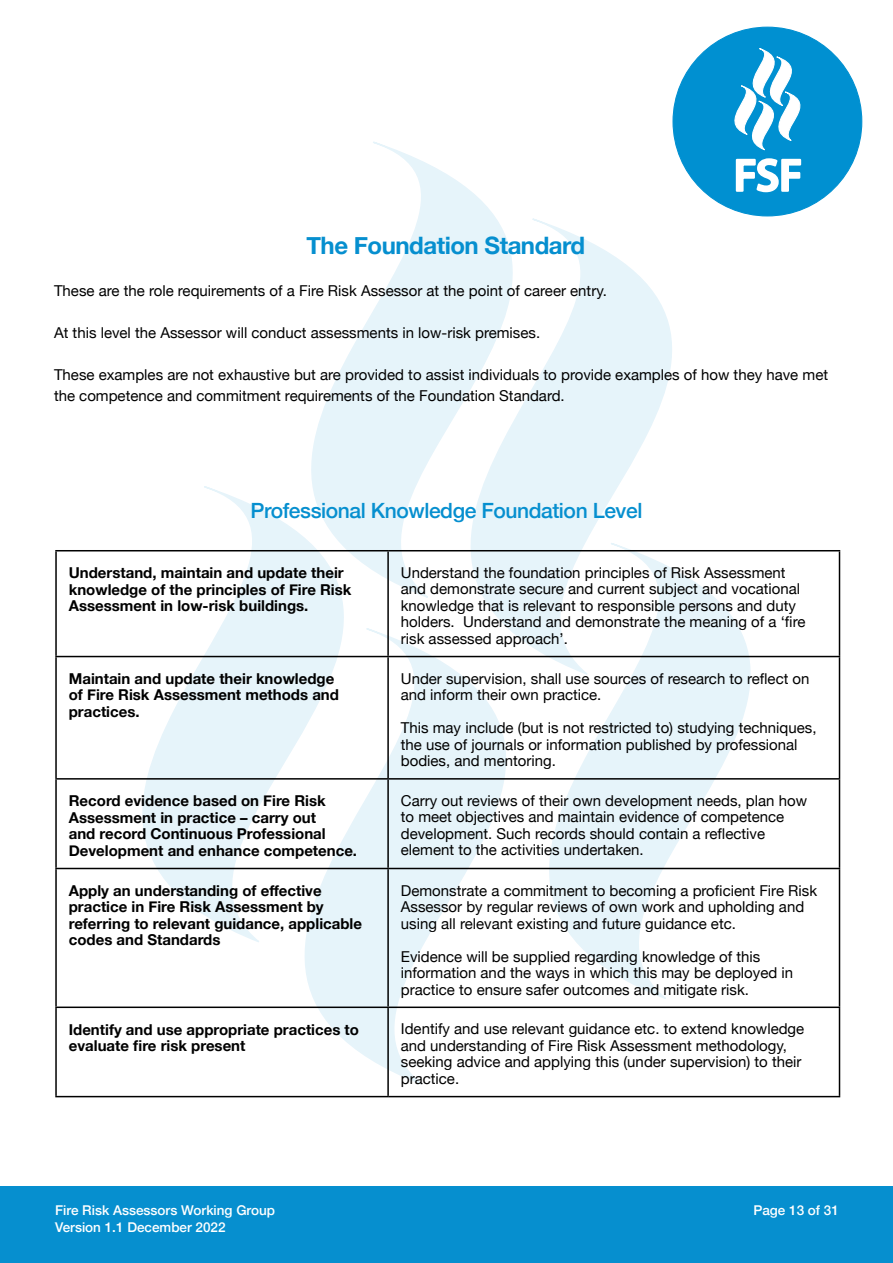
<style>
.page{position:relative;width:893px;height:1263px;background:#fff}
.page>*{position:absolute;margin:0;border:0;box-sizing:border-box;transform-origin:0 0}
.t1{font:700 24px "Helvetica Neue";letter-spacing:-.02em;color:#068fcf}
.t2{font:500 21px "Helvetica Neue";letter-spacing:-.02em;color:#068fcf}
.t3{font:15px/16.5px "Helvetica Neue";color:#000}
.t4{font:700 15px/16.5px "Helvetica Neue";color:#000}
.t5{font:500 13.5px/16.2px "Helvetica Neue";color:#fff}
</style>
<div class="page">
<div style="left:0;top:1186px;width:893px;height:77px;background:#068fcf"></div>
<div style="left:673px;top:27px;width:189px;height:189px;background:#0090d1;border-radius:50%"></div>
<svg style="left:734px;top:48px;width:67px;height:103px"></svg>
<svg style="left:735px;top:158px;width:67px;height:35px"></svg>
<svg style="left:373px;top:140px;width:346px;height:77px"></svg>
<svg style="left:311px;top:217px;width:361px;height:325px"></svg>
<svg style="left:141px;top:485px;width:409px;height:142px"></svg>
<svg style="left:141px;top:627px;width:571px;height:457px"></svg>
<svg style="left:350px;top:542px;width:402px;height:458px"></svg>
<hr style="left:55px;top:550px;width:333px;height:1px;background:#000">
<hr style="left:55px;top:551px;width:2px;height:105px;background:#000">
<hr style="left:388px;top:550px;width:452px;height:1px;background:#000">
<hr style="left:387px;top:551px;width:2px;height:105px;background:#000">
<hr style="left:839px;top:551px;width:1px;height:105px;background:#000">
<hr style="left:55px;top:656px;width:333px;height:1px;background:#000">
<hr style="left:55px;top:657px;width:2px;height:121px;background:#000">
<hr style="left:388px;top:656px;width:452px;height:1px;background:#000">
<hr style="left:387px;top:657px;width:2px;height:121px;background:#000">
<hr style="left:839px;top:657px;width:1px;height:121px;background:#000">
<hr style="left:55px;top:778px;width:333px;height:2px;background:#000">
<hr style="left:55px;top:780px;width:2px;height:88px;background:#000">
<hr style="left:388px;top:778px;width:452px;height:2px;background:#000">
<hr style="left:387px;top:780px;width:2px;height:88px;background:#000">
<hr style="left:839px;top:780px;width:1px;height:88px;background:#000">
<hr style="left:55px;top:868px;width:333px;height:1px;background:#000">
<hr style="left:55px;top:869px;width:2px;height:137px;background:#000">
<hr style="left:388px;top:868px;width:452px;height:1px;background:#000">
<hr style="left:387px;top:869px;width:2px;height:137px;background:#000">
<hr style="left:839px;top:869px;width:1px;height:137px;background:#000">
<hr style="left:55px;top:1006px;width:333px;height:2px;background:#000">
<hr style="left:55px;top:1008px;width:2px;height:88px;background:#000">
<hr style="left:388px;top:1006px;width:452px;height:2px;background:#000">
<hr style="left:387px;top:1008px;width:2px;height:88px;background:#000">
<hr style="left:839px;top:1008px;width:1px;height:88px;background:#000">
<hr style="left:55px;top:1096px;width:333px;height:1px;background:#000">
<hr style="left:388px;top:1096px;width:452px;height:1px;background:#000">
<h1 class="t1" style="left:306px;top:226px;width:280px">The Foundation Standard</h1>
<p class="t3" style="left:54px;top:283px;width:554px">These are the role requirements of a Fire Risk Assessor at the point of career entry.</p>
<p class="t3" style="left:54px;top:325px;width:488px">At this level the Assessor will conduct assessments in low-risk premises.</p>
<p class="t3" style="left:54px;top:365px;width:776px;line-height:21px">These examples are not exhaustive but are provided to assist individuals to provide examples of how they have met the competence and commitment requirements of the Foundation Standard.</p>
<h2 class="t2" style="left:251px;top:494px;width:393px">Professional Knowledge Foundation Level</h2>
<p class="t4" style="left:69px;top:565px;width:284px">Understand, maintain and update their knowledge of the principles of Fire Risk<br>Assessment in low-risk buildings.</p>
<p class="t3" style="left:401px;top:565px;width:406px">Understand the foundation principles of Risk Assessment and demonstrate secure and current subject and vocational knowledge that is relevant to responsible persons and duty holders. Understand and demonstrate the meaning of a ‘fire risk assessed approach’.</p>
<p class="t4" style="left:69px;top:671px;width:272px">Maintain and update their knowledge of Fire Risk Assessment methods and practices.</p>
<p class="t3" style="left:401px;top:671px;width:410px">Under supervision, shall use sources of research to reflect on and inform their own practice.</p>
<p class="t3" style="left:401px;top:720px;width:417px">This may include (but is not restricted to) studying techniques, the use of journals or information published by professional bodies, and mentoring.</p>
<p class="t4" style="left:69px;top:793px;width:290px">Record evidence based on Fire Risk Assessment in practice – carry out<br>and record Continuous Professional Development and enhance competence.</p>
<p class="t3" style="left:401px;top:793px;width:408px">Carry out reviews of their own development needs, plan how to meet objectives and maintain evidence of competence development. Such records should contain a reflective element to the activities undertaken.</p>
<p class="t4" style="left:69px;top:883px;width:295px">Apply an understanding of effective practice in Fire Risk Assessment by referring to relevant guidance, applicable codes and Standards</p>
<p class="t3" style="left:401px;top:883px;width:418px">Demonstrate a commitment to becoming a proficient Fire Risk<br>Assessor by regular reviews of own work and upholding and using all relevant existing and future guidance etc.</p>
<p class="t3" style="left:401px;top:949px;width:394px">Evidence will be supplied regarding knowledge of this information and the ways in which this may be deployed in practice to ensure safer outcomes and mitigate risk.</p>
<p class="t4" style="left:69px;top:1021px;width:292px">Identify and use appropriate practices to evaluate fire risk present</p>
<p class="t3" style="left:401px;top:1022px;width:405px">Identify and use relevant guidance etc. to extend knowledge and understanding of Fire Risk Assessment methodology, seeking advice and applying this (under supervision) to their practice.</p>
<p class="t5" style="left:116px;top:1201px;width:161px;text-indent:-61px">Fire Risk Assessors Working Group<br>October 2022</p>
<p class="t5" style="left:753px;top:1201px;width:87px">Page 13 of 31</p>
<p class="t5" style="left:55px;top:1218px;width:172px">Version 1.1 December 2022</p>
</div>
